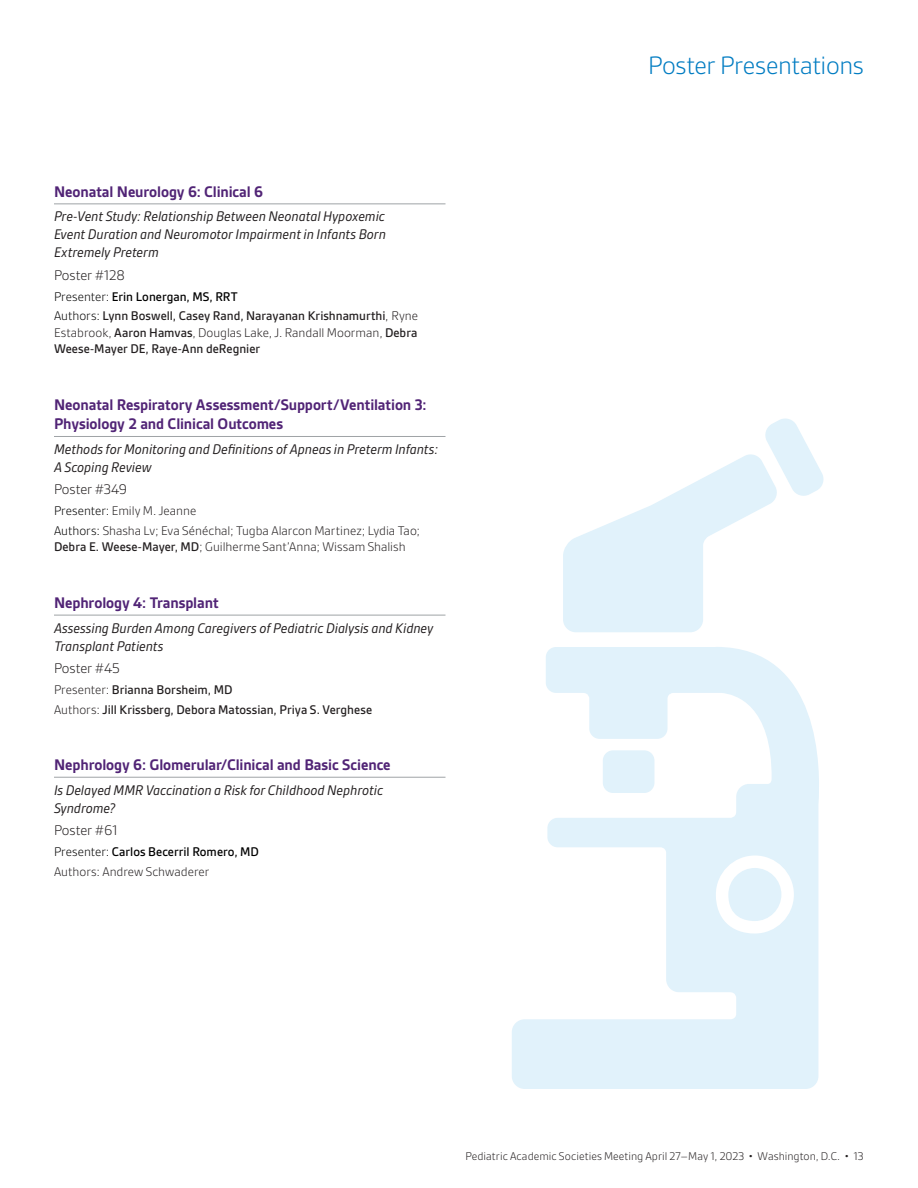
<style>
.page{position:relative;width:918px;height:1188px;background:#fff}
.page>*{position:absolute;margin:0;border:0;box-sizing:border-box;transform-origin:0 0}
.t1{font:300 27px "Gesta";letter-spacing:-.015em;color:#007cc2}
.t2{font:700 16.5px/19.5px "Gesta";letter-spacing:-.005em;color:#512476}
.t3{font:italic 15px/18px "Gesta";letter-spacing:-.005em;color:#231f20}
.t4{font:300 15px "Gesta";letter-spacing:-.005em;color:#231f20}
.t5{font:500 13.5px/19.8px "Gesta";color:#231f20}
.t6{font:300 13.5px/19.8px "Gesta";color:#231f20}
.t7{font:300 12px "Gesta";letter-spacing:.005em;color:#231f20}
.s1{font-weight:300;color:#000}
.s2{color:#000}
.s3{font-weight:300}
.s4{font-weight:500}
.s5{font-weight:500;color:#000}
</style>
<div class="page">
<hr style="left:54px;top:203px;width:392px;height:1px;background:#9fa3a6">
<hr style="left:54px;top:436px;width:392px;height:1px;background:#9fa3a6">
<hr style="left:54px;top:615px;width:392px;height:1px;background:#9fa3a6">
<hr style="left:54px;top:777px;width:392px;height:1px;background:#9fa3a6">
<svg style="left:563px;top:418px;width:261px;height:214px"></svg>
<svg style="left:512px;top:647px;width:307px;height:442px;fill:#e1f2fb"></svg>
<p class="t2" style="left:54px;top:182px;width:211px">Neonatal Neurology 6: Clinical 6</p>
<p class="t3" style="left:54px;top:208px;width:333px;text-align:justify">Pre-Vent Study: Relationship Between Neonatal Hypoxemic Event Duration and Neuromotor Impairment in Infants Born Extremely Preterm</p>
<p class="t4" style="left:54px;top:267px;width:72px">Poster #128</p>
<p class="t5" style="left:54px;top:286px;width:366px"><span class="s1">Presenter:</span> <span class="s2">Erin Lonergan, MS, RRT<br></span><span class="s1">Authors:</span> Lynn Boswell, Casey Rand, Narayanan Krishnamurthi<span class="s3">, Ryne</span></p>
<p class="t5" style="left:54px;top:324px;width:365px;line-height:16.5px"><span class="s3">Estabrook,</span> Aaron Hamvas<span class="s3">, Douglas Lake, J. Randall Moorman,</span> Debra<br>Weese-Mayer DE, Raye-Ann deRegnier</p>
<p class="t2" style="left:54px;top:395px;width:374px">Neonatal Respiratory Assessment/Support/Ventilation 3:<br>Physiology 2 and Clinical Outcomes</p>
<p class="t3" style="left:54px;top:440px;width:386px">Methods for Monitoring and Definitions of Apneas in Preterm Infants:<br>A Scoping Review</p>
<p class="t4" style="left:54px;top:482px;width:75px">Poster #349</p>
<p class="t6" style="left:54px;top:501px;width:368px"><span class="s2">Presenter:</span> Emily M. Jeanne<br><span class="s2">Authors:</span> Shasha Lv; Eva Sénéchal; Tugba Alarcon Martinez; Lydia Tao;</p>
<p class="t6" style="left:54px;top:537px;width:353px"><span class="s4">Debra E. Weese-Mayer, MD</span>; Guilherme Sant’Anna; Wissam Shalish</p>
<p class="t2" style="left:54px;top:593px;width:166px">Nephrology 4: Transplant</p>
<p class="t3" style="left:54px;top:619px;width:381px">Assessing Burden Among Caregivers of Pediatric Dialysis and Kidney<br>Transplant Patients</p>
<p class="t4" style="left:54px;top:660px;width:67px">Poster #45</p>
<p class="t5" style="left:54px;top:680px;width:320px"><span class="s3">Presenter:</span> Brianna Borsheim, MD<br><span class="s3">Authors:</span> Jill Krissberg, Debora Matossian, Priya S. Verghese</p>
<p class="t2" style="left:54px;top:755px;width:338px">Nephrology 6: Glomerular/Clinical and Basic Science</p>
<p class="t3" style="left:54px;top:781px;width:331px">Is Delayed MMR Vaccination a Risk for Childhood Nephrotic<br>Syndrome?</p>
<p class="t4" style="left:54px;top:822px;width:65px">Poster #61</p>
<p class="t6" style="left:54px;top:842px;width:206px"><span class="s2">Presenter:</span> <span class="s5">Carlos Becerril Romero, MD<br></span>Authors: Andrew Schwaderer</p>
<h1 class="t1" style="left:648px;top:51px;width:217px">Poster Presentations</h1>
<p class="t7" style="left:465px;top:1150px;width:400px">Pediatric Academic Societies Meeting April 27–May 1, 2023 • Washington, D.C. • 13</p>
</div>
